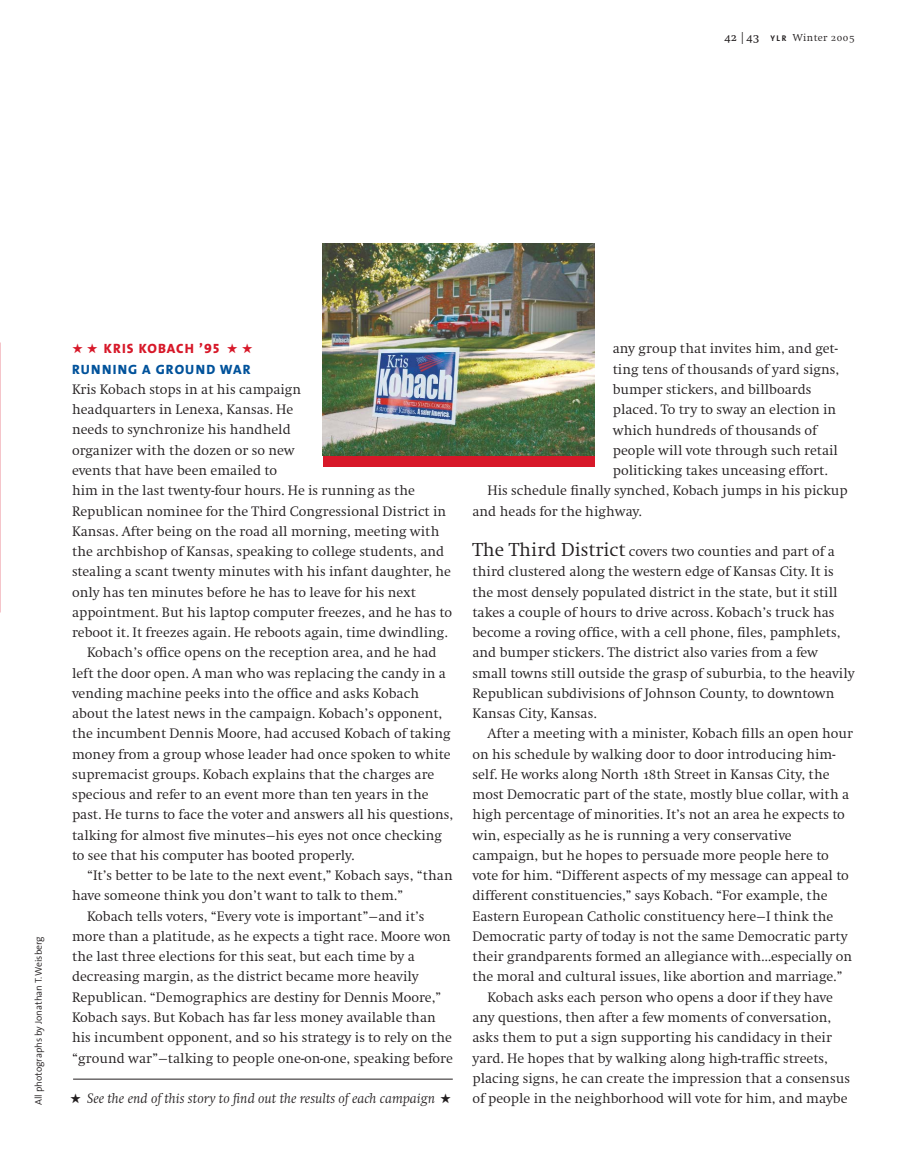
<style>
.page{position:relative;width:905px;height:1175px;background:#fff}
.page>*{position:absolute;margin:0;border:0;box-sizing:border-box;transform-origin:0 0}
.t1{font:14.25px/20.2px "Swiftrmlaw";color:#231f20}
.t2{font:14.25px "Swifitlaw";color:#231f20}
.t3{font:13.5px/20.2px "The Sans Extra Bold Caps";letter-spacing:.085em;color:#00529b}
.t4{font:10.5px "Swiftrmlaw";letter-spacing:.04em;color:#231f20}
.t5{font:300 9.75px "The Sans";color:#231f20}
.s1{font-family:"Swift SC";font-size:12px}
.s2{font-family:"Swift";font-weight:300;font-size:12px}
.s3{font-family:"The Sans";font-weight:700;font-size:8.25px}
.s4{color:#d71829}
.s5{font-size:19.5px}
</style>
<div class="page">
<div style="left:323px;top:243px;width:271px;height:224px;background:#d71829"></div>
<img style="left:323px;top:243px;width:271px;height:213px">
<hr style="left:73px;top:1078px;width:380px;height:1px;background:#231f20">
<p class="t4" style="left:724px;top:34px;width:131px"><span class="s1">42</span> <span class="s2">|</span><span class="s1">43</span> <span class="s3">YLR</span> Winter 2005</p>
<p class="t5" style="left:35px;top:1105px;width:170px;rotate:-90deg">All photographs by Jonathan T. Weisberg</p>
<p class="t3" style="left:72px;top:339px;width:182px"><span class="s4">★</span> <span class="s4">★ KRIS KOBACH ’95</span> <span class="s4">★</span> <span class="s4">★<br></span>RUNNING A GROUND WAR</p>
<p class="t1" style="left:72px;top:380px;width:231px">Kris Kobach stops in at his campaign</p>
<p class="t1" style="left:72px;top:401px;width:223px">headquarters in Lenexa, Kansas. He</p>
<p class="t1" style="left:72px;top:421px;width:220px">needs to synchronize his handheld</p>
<p class="t1" style="left:72px;top:441px;width:224px">organizer with the dozen or so new</p>
<p class="t1" style="left:72px;top:461px;width:206px">events that have been emailed to</p>
<p class="t1" style="left:72px;top:482px;width:344px">him in the last twenty-four hours. He is running as the</p>
<p class="t1" style="left:72px;top:502px;width:376px">Republican nominee for the Third Congressional District in</p>
<p class="t1" style="left:72px;top:522px;width:369px">Kansas. After being on the road all morning, meeting with</p>
<p class="t1" style="left:72px;top:542px;width:374px">the archbishop of Kansas, speaking to college students, and</p>
<p class="t1" style="left:72px;top:563px;width:380px">stealing a scant twenty minutes with his infant daughter, he</p>
<p class="t1" style="left:72px;top:583px;width:345px">only has ten minutes before he has to leave for his next</p>
<p class="t1" style="left:72px;top:603px;width:381px">appointment. But his laptop computer freezes, and he has to</p>
<p class="t1" style="left:72px;top:623px;width:377px">reboot it. It freezes again. He reboots again, time dwindling.</p>
<p class="t1" style="left:87px;top:644px;width:351px">Kobach’s office opens on the reception area, and he had</p>
<p class="t1" style="left:72px;top:664px;width:375px">left the door open. A man who was replacing the candy in a</p>
<p class="t1" style="left:72px;top:684px;width:348px">vending machine peeks into the office and asks Kobach</p>
<p class="t1" style="left:72px;top:704px;width:372px">about the latest news in the campaign. Kobach’s opponent,</p>
<p class="t1" style="left:72px;top:725px;width:380px">the incumbent Dennis Moore, had accused Kobach of taking</p>
<p class="t1" style="left:72px;top:745px;width:380px">money from a group whose leader had once spoken to white</p>
<p class="t1" style="left:72px;top:765px;width:364px">supremacist groups. Kobach explains that the charges are</p>
<p class="t1" style="left:72px;top:785px;width:358px">specious and refer to an event more than ten years in the</p>
<p class="t1" style="left:72px;top:806px;width:383px">past. He turns to face the voter and answers all his questions,</p>
<p class="t1" style="left:72px;top:826px;width:371px">talking for almost five minutes—his eyes not once checking</p>
<p class="t1" style="left:72px;top:846px;width:284px">to see that his computer has booted properly.</p>
<p class="t1" style="left:87px;top:866px;width:367px">“It’s better to be late to the next event,” Kobach says, “than</p>
<p class="t1" style="left:72px;top:887px;width:333px">have someone think you don’t want to talk to them.”</p>
<p class="t1" style="left:87px;top:907px;width:339px">Kobach tells voters, “Every vote is important”—and it’s</p>
<p class="t1" style="left:72px;top:927px;width:380px">more than a platitude, as he expects a tight race. Moore won</p>
<p class="t1" style="left:72px;top:947px;width:344px">the last three elections for this seat, but each time by a</p>
<p class="t1" style="left:72px;top:968px;width:348px">decreasing margin, as the district became more heavily</p>
<p class="t1" style="left:72px;top:988px;width:370px">Republican. “Demographics are destiny for Dennis Moore,”</p>
<p class="t1" style="left:72px;top:1008px;width:365px">Kobach says. But Kobach has far less money available than</p>
<p class="t1" style="left:72px;top:1028px;width:381px">his incumbent opponent, and so his strategy is to rely on the</p>
<p class="t1" style="left:72px;top:1049px;width:382px">“ground war”—talking to people one-on-one, speaking before</p>
<p class="t2" style="left:70px;top:1092px;width:382px">★ See the end of this story to find out the results of each campaign ★</p>
<p class="t1" style="left:612px;top:340px;width:226px">any group that invites him, and get-</p>
<p class="t1" style="left:612px;top:360px;width:228px">ting tens of thousands of yard signs,</p>
<p class="t1" style="left:612px;top:380px;width:200px">bumper stickers, and billboards</p>
<p class="t1" style="left:612px;top:401px;width:225px">placed. To try to sway an election in</p>
<p class="t1" style="left:612px;top:421px;width:206px">which hundreds of thousands of</p>
<p class="t1" style="left:612px;top:441px;width:227px">people will vote through such retail</p>
<p class="t1" style="left:612px;top:461px;width:216px">politicking takes unceasing effort.</p>
<p class="t1" style="left:487px;top:482px;width:362px">His schedule finally synched, Kobach jumps in his pickup</p>
<p class="t1" style="left:472px;top:502px;width:171px">and heads for the highway.</p>
<p class="t1" style="left:472px;top:542px;width:383px"><span class="s5">The Third District</span> covers two counties and part of a third clustered along the western edge of Kansas City. It is the most densely populated district in the state, but it still takes a couple of hours to drive across. Kobach’s truck has become a roving office, with a cell phone, files, pamphlets, and bumper stickers. The district also varies from a few small towns still outside the grasp of suburbia, to the heavily Republican subdivisions of Johnson County, to downtown Kansas City, Kansas.</p>
<p class="t1" style="left:487px;top:725px;width:367px">After a meeting with a minister, Kobach fills an open hour</p>
<p class="t1" style="left:472px;top:745px;width:364px">on his schedule by walking door to door introducing him-</p>
<p class="t1" style="left:472px;top:765px;width:358px">self. He works along North 18th Street in Kansas City, the</p>
<p class="t1" style="left:472px;top:785px;width:378px">most Democratic part of the state, mostly blue collar, with a</p>
<p class="t1" style="left:472px;top:806px;width:374px">high percentage of minorities. It’s not an area he expects to</p>
<p class="t1" style="left:472px;top:826px;width:321px">win, especially as he is running a very conservative</p>
<p class="t1" style="left:472px;top:846px;width:358px">campaign, but he hopes to persuade more people here to</p>
<p class="t1" style="left:472px;top:866px;width:378px">vote for him. “Different aspects of my message can appeal to</p>
<p class="t1" style="left:472px;top:887px;width:356px">different constituencies,” says Kobach. “For example, the</p>
<p class="t1" style="left:472px;top:907px;width:362px">Eastern European Catholic constituency here—I think the</p>
<p class="t1" style="left:472px;top:927px;width:376px">Democratic party of today is not the same Democratic party</p>
<p class="t1" style="left:472px;top:947px;width:381px">their grandparents formed an allegiance with...especially on</p>
<p class="t1" style="left:472px;top:968px;width:371px">the moral and cultural issues, like abortion and marriage.”</p>
<p class="t1" style="left:487px;top:988px;width:347px">Kobach asks each person who opens a door if they have</p>
<p class="t1" style="left:472px;top:1008px;width:360px">any questions, then after a few moments of conversation,</p>
<p class="t1" style="left:472px;top:1028px;width:361px">asks them to put a sign supporting his candidacy in their</p>
<p class="t1" style="left:472px;top:1049px;width:357px">yard. He hopes that by walking along high-traffic streets,</p>
<p class="t1" style="left:472px;top:1069px;width:379px">placing signs, he can create the impression that a consensus</p>
<p class="t1" style="left:472px;top:1089px;width:376px">of people in the neighborhood will vote for him, and maybe</p>
</div>
